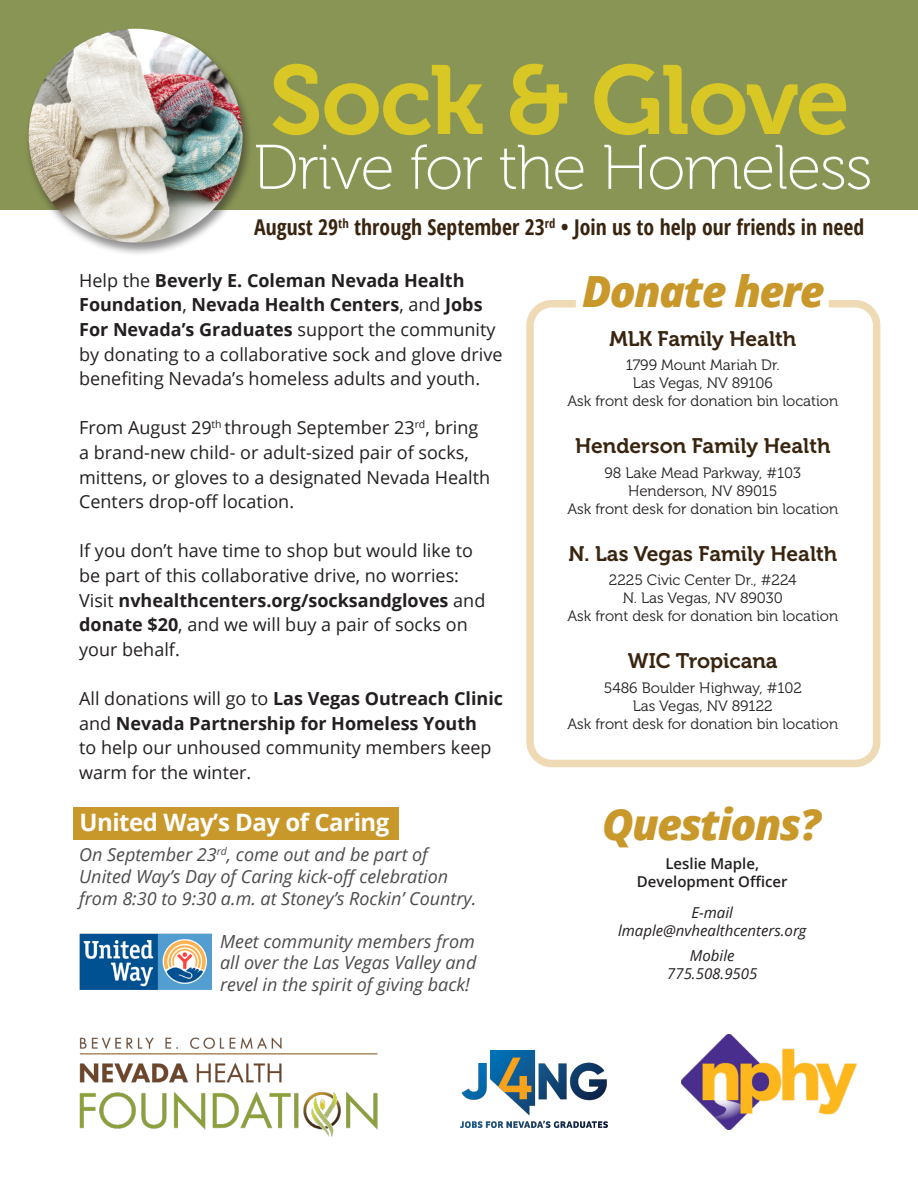
<style>
.page{position:relative;width:918px;height:1188px;background:#fff}
.page>*{position:absolute;margin:0;border:0;box-sizing:border-box;transform-origin:0 0}
.t1{font:97.35px "Museo 700";letter-spacing:-.02em;color:#d8c725}
.t2{font:63px "Museo 100";letter-spacing:-.02em;color:#fff}
.t3{font:italic 800 43.05px "Open Sans";letter-spacing:-.04em;color:#c9982b}
.t4{font:700 24px "Open Sans";letter-spacing:-.02em;color:#fff}
.t5{font:700 condensed 21.75px "Open Sans";color:#39250f}
.t6{font:21px "Museo 700";color:#39250f}
.t7{font:18px/24.6px "Open Sans";color:#231f20}
.t8{font:italic 18px/21.6px "Open Sans";color:#4b4c4d}
.t9{font:15px "Museo 300";color:#231f20}
.t10{font:italic 15px "Open Sans";color:#231f20}
.t11{font:600 15px/18px "Open Sans";color:#231f20;text-align:center}
.s1{font-weight:700}
</style>
<div class="page">
<div style="left:0;top:0;width:918px;height:210px;background:#899554"></div>
<img style="left:460px;top:1050px;width:147px;height:77px">
<img style="left:682px;top:1034px;width:175px;height:95px">
<img style="left:79px;top:1037px;width:299px;height:100px">
<div style="left:526px;top:300px;width:354px;height:467px;background:#fff;border:8px solid #eedab5;border-radius:22px"></div>
<div style="left:73px;top:807px;width:326px;height:33px;background:#c9982b"></div>
<img style="left:80px;top:933px;width:132px;height:57px">
<div style="left:24px;top:27px;width:230px;height:229px;background:#231f20;opacity:.5"></div>
<img style="left:29px;top:29px;width:214px;height:214px;border-radius:107px">
<p class="t1" style="left:269px;top:46px;width:582px">Sock &amp; Glove</p>
<p class="t2" style="left:253px;top:134px;width:621px">Drive for the Homeless</p>
<p class="t5" style="left:254px;top:212px;width:612px">August 29<sup>th</sup> through September 23<sup>rd</sup> • Join us to help our friends in need</p>
<p class="t3" style="left:582px;top:259px;width:244px">Donate here</p>
<p class="t6" style="left:609px;top:327px;width:188px">MLK Family Health</p>
<p class="t9" style="left:626px;top:357px;width:156px">1799 Mount Mariah Dr.</p>
<p class="t9" style="left:633px;top:375px;width:142px">Las Vegas, NV 89106</p>
<p class="t9" style="left:567px;top:393px;width:272px">Ask front desk for donation bin location</p>
<p class="t6" style="left:575px;top:434px;width:257px">Henderson Family Health</p>
<p class="t9" style="left:605px;top:465px;width:198px">98 Lake Mead Parkway, #103</p>
<p class="t9" style="left:628px;top:483px;width:151px">Henderson, NV 89015</p>
<p class="t9" style="left:567px;top:501px;width:272px">Ask front desk for donation bin location</p>
<p class="t6" style="left:568px;top:542px;width:270px">N. Las Vegas Family Health</p>
<p class="t9" style="left:609px;top:572px;width:189px">2225 Civic Center Dr., #224</p>
<p class="t9" style="left:623px;top:590px;width:161px">N. Las Vegas, NV 89030</p>
<p class="t9" style="left:567px;top:608px;width:272px">Ask front desk for donation bin location</p>
<p class="t6" style="left:628px;top:649px;width:151px">WIC Tropicana</p>
<p class="t9" style="left:604px;top:680px;width:200px">5486 Boulder Highway, #102</p>
<p class="t9" style="left:633px;top:698px;width:141px">Las Vegas, NV 89122</p>
<p class="t9" style="left:567px;top:716px;width:272px">Ask front desk for donation bin location</p>
<p class="t7" style="left:79px;top:267px;width:425px">Help the <span class="s1">Beverly E. Coleman Nevada Health Foundation</span>, <span class="s1">Nevada Health Centers</span>, and <span class="s1">Jobs For Nevada’s Graduates</span> support the community by donating to a collaborative sock and glove drive benefiting Nevada’s homeless adults and youth.</p>
<p class="t7" style="left:79px;top:415px;width:413px">From August 29<sup>th</sup> through September 23<sup>rd</sup>, bring a brand-new child- or adult-sized pair of socks, mittens, or gloves to a designated Nevada Health Centers drop-off location.</p>
<p class="t7" style="left:79px;top:538px;width:408px">If you don’t have time to shop but would like to be part of this collaborative drive, no worries:<br>Visit <span class="s1">nvhealthcenters.org/socksandgloves</span> and <span class="s1">donate $20</span>, and we will buy a pair of socks on your behalf.</p>
<p class="t7" style="left:79px;top:686px;width:425px">All donations will go to <span class="s1">Las Vegas Outreach Clinic </span>and <span class="s1">Nevada Partnership for Homeless Youth<br></span>to help our unhoused community members keep warm for the winter.</p>
<p class="t4" style="left:80px;top:805px;width:311px">United Way’s Day of Caring</p>
<p class="t8" style="left:79px;top:844px;width:399px">On September 23<sup>rd</sup>, come out and be part of<br>United Way’s Day of Caring kick-off celebration from 8:30 to 9:30 a.m. at Stoney’s Rockin’ Country.</p>
<p class="t8" style="left:220px;top:930px;width:258px;text-align:justify">Meet community members from all over the Las Vegas Valley and revel in the spirit of giving back!</p>
<p class="t3" style="left:602px;top:792px;width:220px">Questions?</p>
<p class="t11" style="left:637px;top:854px;width:152px">Leslie Maple,<br>Development Officer</p>
<p class="t10" style="left:692px;top:903px;width:43px">E-mail</p>
<p class="t10" style="left:618px;top:921px;width:190px">lmaple@nvhealthcenters.org</p>
<p class="t10" style="left:690px;top:946px;width:46px">Mobile</p>
<p class="t10" style="left:667px;top:964px;width:92px">775.508.9505</p>
</div>
